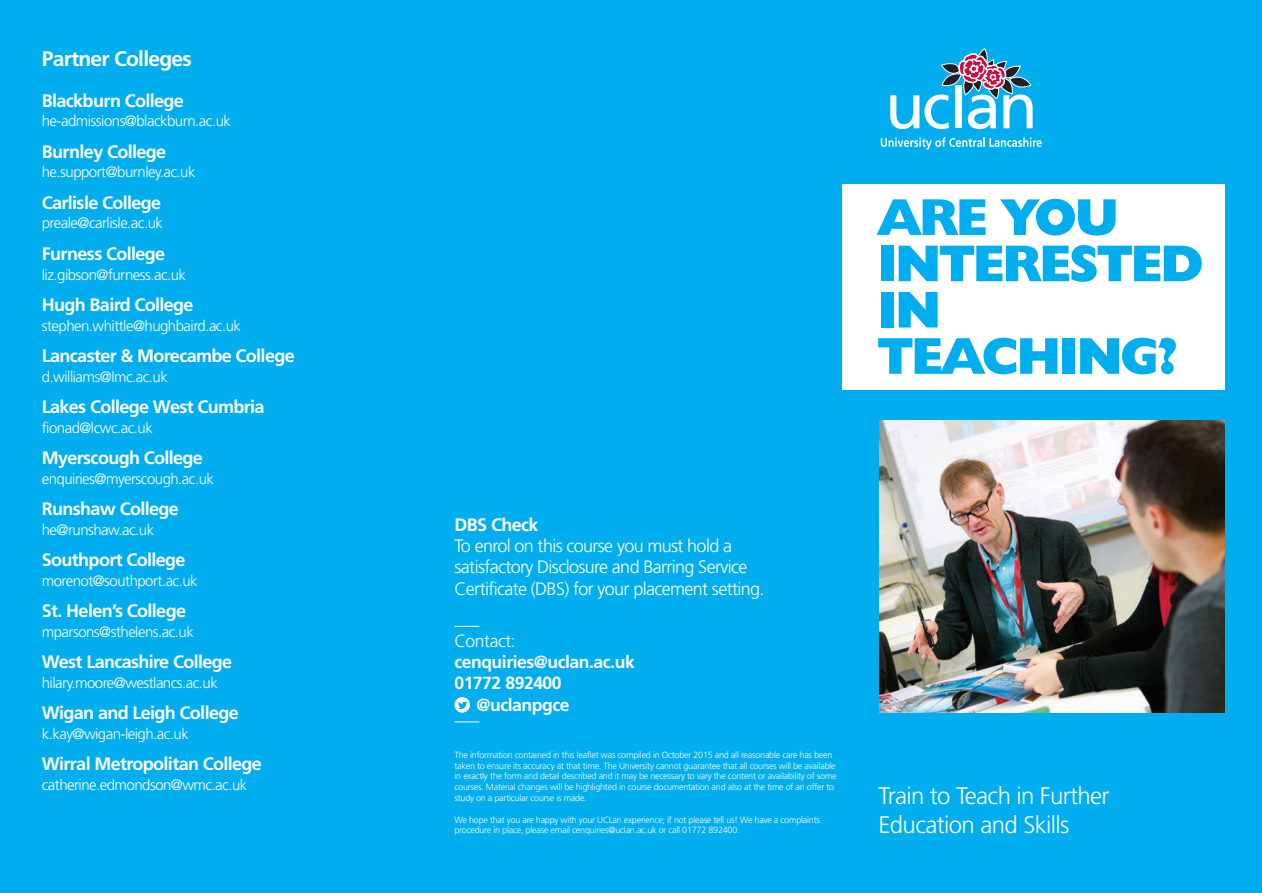
<style>
.page{position:relative;width:1262px;height:893px;background:#fff}
.page>*{position:absolute;margin:0;border:0;box-sizing:border-box;transform-origin:0 0}
.t1{font:800 52.05px/46.2px "Humanist 521 BT";letter-spacing:-.025em;color:#00aeef}
.t2{font:300 24px/28.8px "Frutiger";letter-spacing:-.025em;color:#fff}
.t3{font:700 21px "Frutiger";letter-spacing:-.035em;color:#fff}
.t4{font:700 18px "Frutiger";letter-spacing:-.035em;color:#fff}
.t5{font:300 18px/21.3px "Frutiger";letter-spacing:-.035em;color:#fff}
.t6{font:700 17.55px "Frutiger";letter-spacing:-.025em;color:#fff}
.t7{font:300 17.55px "Frutiger";letter-spacing:-.025em;color:#fff}
.t8{font:300 15px "Frutiger";letter-spacing:-.035em;color:#fff}
.t9{font:300 9px/10.8px "Frutiger";letter-spacing:-.025em;color:#fff}
</style>
<div class="page">
<div style="left:0;top:0;width:1261px;height:893px;background:#00aeef"></div>
<svg style="left:890px;top:48px;width:142px;height:81px"></svg>
<svg style="left:880px;top:137px;width:161px;height:12px"></svg>
<div style="left:841px;top:184px;width:383px;height:205px;background:#fff"></div>
<img style="left:879px;top:420px;width:345px;height:292px">
<svg style="left:454px;top:626px;width:25px;height:1px"></svg>
<svg style="left:454px;top:721px;width:25px;height:1px"></svg>
<svg style="left:454px;top:697px;width:16px;height:15px"></svg>
<h3 class="t3" style="left:42px;top:50px;width:151px">Partner Colleges</h3>
<h3 class="t4" style="left:42px;top:93px;width:144px">Blackburn College</h3>
<h3 class="t8" style="left:42px;top:115px;width:191px">he-admissions@blackburn.ac.uk</h3>
<h3 class="t4" style="left:42px;top:144px;width:126px">Burnley College</h3>
<h3 class="t8" style="left:42px;top:166px;width:155px">he.support@burnley.ac.uk</h3>
<h3 class="t4" style="left:42px;top:195px;width:121px">Carlisle College</h3>
<h3 class="t8" style="left:42px;top:217px;width:123px">preale@carlisle.ac.uk</h3>
<h3 class="t4" style="left:42px;top:246px;width:125px">Furness College</h3>
<h3 class="t8" style="left:42px;top:268px;width:146px">liz.gibson@furness.ac.uk</h3>
<h3 class="t4" style="left:42px;top:297px;width:153px">Hugh Baird College</h3>
<h3 class="t8" style="left:42px;top:319px;width:201px">stephen.whittle@hughbaird.ac.uk</h3>
<h3 class="t4" style="left:42px;top:348px;width:254px">Lancaster &amp; Morecambe College</h3>
<h3 class="t8" style="left:42px;top:370px;width:128px">d.williams@lmc.ac.uk</h3>
<h3 class="t4" style="left:42px;top:399px;width:224px">Lakes College West Cumbria</h3>
<h3 class="t8" style="left:42px;top:421px;width:112px">fionad@lcwc.ac.uk</h3>
<h3 class="t4" style="left:42px;top:450px;width:163px">Myerscough College</h3>
<h3 class="t8" style="left:42px;top:472px;width:174px">enquiries@myerscough.ac.uk</h3>
<h3 class="t4" style="left:42px;top:501px;width:138px">Runshaw College</h3>
<h3 class="t8" style="left:42px;top:523px;width:114px">he@runshaw.ac.uk</h3>
<h3 class="t4" style="left:42px;top:552px;width:145px">Southport College</h3>
<h3 class="t8" style="left:42px;top:574px;width:157px">morenot@southport.ac.uk</h3>
<h3 class="t4" style="left:42px;top:603px;width:146px">St. Helen’s College</h3>
<h3 class="t8" style="left:42px;top:625px;width:153px">mparsons@sthelens.ac.uk</h3>
<h3 class="t4" style="left:42px;top:654px;width:192px">West Lancashire College</h3>
<h3 class="t8" style="left:42px;top:676px;width:177px">hilary.moore@westlancs.ac.uk</h3>
<h3 class="t4" style="left:42px;top:705px;width:198px">Wigan and Leigh College</h3>
<h3 class="t8" style="left:42px;top:727px;width:148px">k.kay@wigan-leigh.ac.uk</h3>
<h3 class="t4" style="left:42px;top:756px;width:222px">Wirral Metropolitan College</h3>
<h3 class="t8" style="left:42px;top:778px;width:207px">catherine.edmondson@wmc.ac.uk</h3>
<h1 class="t1" style="left:877px;top:199px;width:327px">ARE YOU<br>INTERESTED<br>IN<br>TEACHING?</h1>
<h3 class="t4" style="left:454px;top:517px;width:85px">DBS Check</h3>
<h3 class="t5" style="left:454px;top:536px;width:311px">To enrol on this course you must hold a satisfactory Disclosure and Barring Service<br>Certificate (DBS) for your placement setting.</h3>
<h3 class="t7" style="left:454px;top:634px;width:63px">Contact:</h3>
<h3 class="t6" style="left:454px;top:654px;width:182px">cenquiries@uclan.ac.uk</h3>
<h3 class="t6" style="left:454px;top:675px;width:109px">01772 892400</h3>
<h3 class="t6" style="left:476px;top:697px;width:94px">@uclanpgce</h3>
<p class="t9" style="left:454px;top:750px;width:383px">The information contained in this leaflet was compiled in October 2015 and all reasonable care has been taken to ensure its accuracy at that time. The University cannot guarantee that all courses will be available in exactly the form and detail described and it may be necessary to vary the content or availability of some courses. Material changes will be highlighted in course documentation and also at the time of an offer to study on a particular course is made.</p>
<p class="t9" style="left:454px;top:814px;width:367px">We hope that you are happy with your UCLan experience; if not please tell us! We have a complaints procedure in place, please email cenquiries@uclan.ac.uk or call 01772 892400.</p>
<h2 class="t2" style="left:878px;top:783px;width:233px">Train to Teach in Further<br>Education and Skills</h2>
</div>
